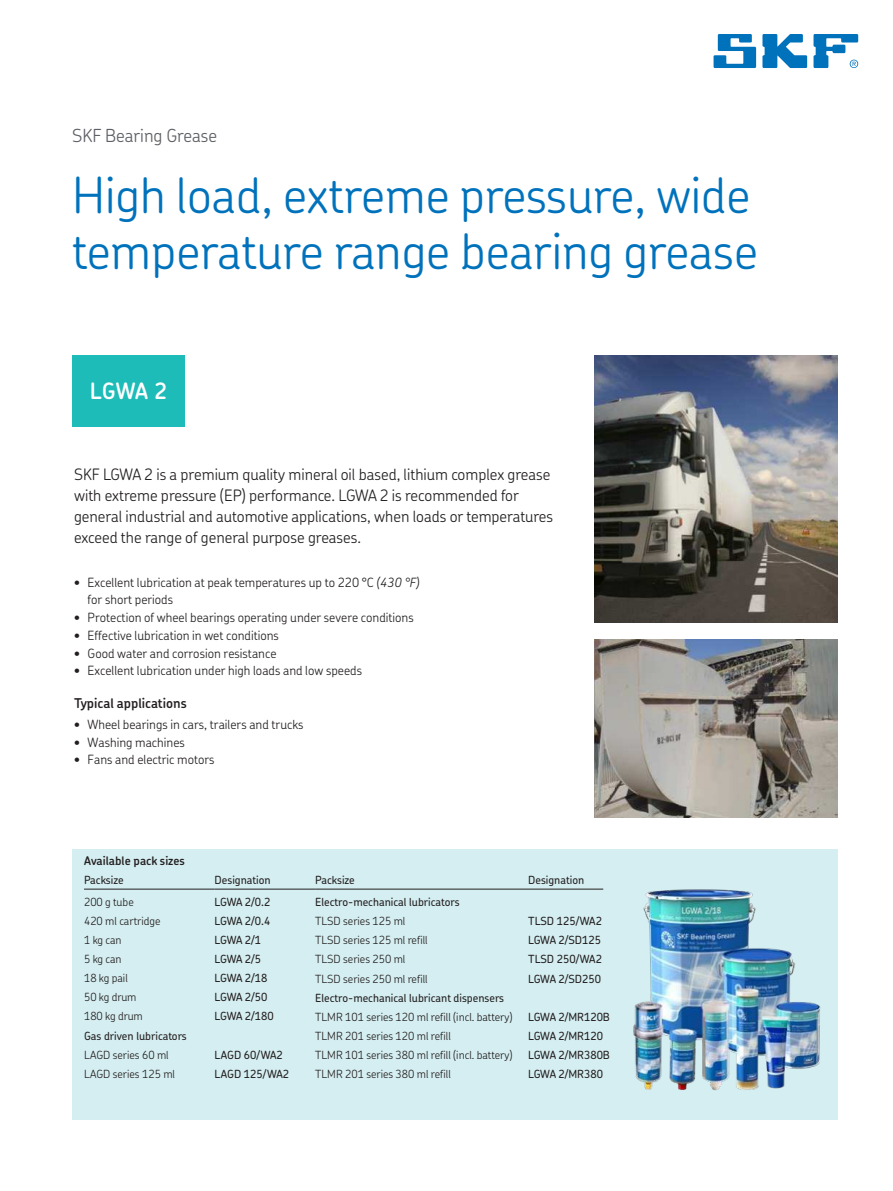
<style>
.page{position:relative;width:893px;height:1191px;background:#fff}
.page>*{position:absolute;margin:0;border:0;box-sizing:border-box;transform-origin:0 0}
.t1{font:300 49.5px/55.5px "SKF Chevin OT";color:#0072bc}
.t2{font:600 22.5px "SKF Chevin OT";color:#fff}
.t3{font:300 18px "SKF Chevin OT";color:#5c5f64}
.t4{font:300 15.75px/21px "SKF Chevin OT";color:#231f20}
.t5{font:600 13.5px "SKF Chevin OT";color:#231f20}
.t6{font:300 12.75px/17.7px "SKF Chevin OT";color:#231f20}
.t7{font:600 12px "SKF Chevin OT";color:#231f20}
.t8{font:500 11.25px "SKF Chevin OT";color:#231f20}
.t9{font:300 11.25px "SKF Chevin OT";color:#231f20}
.s1{font-style:italic}
</style>
<div class="page">
<svg style="left:713px;top:34px;width:43px;height:34px"></svg>
<svg style="left:762px;top:34px;width:45px;height:34px"></svg>
<svg style="left:813px;top:34px;width:45px;height:34px"></svg>
<div style="left:72px;top:850px;width:765px;height:270px;background:#d5eef1"></div>
<div style="left:72px;top:355px;width:113px;height:72px;background:#1dbcb8"></div>
<img style="left:594px;top:355px;width:243px;height:267px">
<img style="left:594px;top:640px;width:243px;height:178px">
<img style="left:603px;top:867px;width:235px;height:236px">
<hr style="left:84px;top:889px;width:131px;height:1px;background:#231f20">
<hr style="left:215px;top:889px;width:100px;height:1px;background:#231f20">
<hr style="left:315px;top:889px;width:288px;height:1px;background:#231f20">
<h3 class="t3" style="left:72px;top:127px;width:147px">SKF Bearing Grease</h3>
<h1 class="t1" style="left:72px;top:170px;width:687px">High load, extreme pressure, wide temperature range bearing grease</h1>
<h2 class="t2" style="left:90px;top:380px;width:79px">LGWA 2</h2>
<p class="t4" style="left:74px;top:464px;width:480px">SKF LGWA 2 is a premium quality mineral oil based, lithium complex grease with extreme pressure (EP) performance. LGWA 2 is recommended for general industrial and automotive applications, when loads or temperatures exceed the range of general purpose greases.</p>
<p class="t6" style="left:74px;top:574px;width:347px">" Excellent lubrication at peak temperatures up to 220 °C <span class="s1">(430 °F)</span></p>
<p class="t6" style="left:88px;top:591px;width:87px">for short periods</p>
<p class="t6" style="left:74px;top:609px;width:341px">" Protection of wheel bearings operating under severe conditions</p>
<p class="t6" style="left:74px;top:627px;width:206px">" Effective lubrication in wet conditions</p>
<p class="t6" style="left:74px;top:645px;width:204px">" Good water and corrosion resistance</p>
<p class="t6" style="left:74px;top:663px;width:289px">" Excellent lubrication under high loads and low speeds</p>
<p class="t5" style="left:74px;top:697px;width:114px">Typical applications</p>
<p class="t6" style="left:74px;top:716px;width:231px">" Wheel bearings in cars, trailers and trucks " Washing machines<br>" Fans and electric motors</p>
<p class="t7" style="left:84px;top:855px;width:102px">Available pack sizes</p>
<p class="t8" style="left:84px;top:875px;width:41px">Packsize</p>
<p class="t8" style="left:215px;top:875px;width:58px">Designation</p>
<p class="t9" style="left:84px;top:897px;width:51px">200 g tube</p>
<p class="t8" style="left:215px;top:897px;width:57px">LGWA 2/0.2</p>
<p class="t9" style="left:84px;top:916px;width:78px">420 ml cartridge</p>
<p class="t8" style="left:215px;top:916px;width:57px">LGWA 2/0.4</p>
<p class="t9" style="left:84px;top:935px;width:39px">1 kg can</p>
<p class="t8" style="left:215px;top:935px;width:48px">LGWA 2/1</p>
<p class="t9" style="left:84px;top:954px;width:39px">5 kg can</p>
<p class="t8" style="left:215px;top:954px;width:48px">LGWA 2/5</p>
<p class="t9" style="left:84px;top:973px;width:45px">18 kg pail</p>
<p class="t8" style="left:215px;top:973px;width:54px">LGWA 2/18</p>
<p class="t9" style="left:84px;top:992px;width:54px">50 kg drum</p>
<p class="t8" style="left:215px;top:992px;width:54px">LGWA 2/50</p>
<p class="t9" style="left:84px;top:1011px;width:60px">180 kg drum</p>
<p class="t8" style="left:215px;top:1011px;width:61px">LGWA 2/180</p>
<p class="t8" style="left:84px;top:1030px;width:104px">Gas driven lubricators</p>
<p class="t9" style="left:84px;top:1049px;width:86px">LAGD series 60 ml</p>
<p class="t8" style="left:215px;top:1049px;width:70px">LAGD 60/WA2</p>
<p class="t9" style="left:84px;top:1068px;width:92px">LAGD series 125 ml</p>
<p class="t8" style="left:215px;top:1068px;width:76px">LAGD 125/WA2</p>
<p class="t8" style="left:315px;top:875px;width:41px">Packsize</p>
<p class="t8" style="left:528px;top:875px;width:58px">Designation</p>
<p class="t8" style="left:315px;top:896px;width:146px">Electro-mechanical lubricators</p>
<p class="t9" style="left:315px;top:916px;width:92px">TLSD series 125 ml</p>
<p class="t8" style="left:528px;top:915px;width:75px">TLSD 125/WA2</p>
<p class="t9" style="left:315px;top:935px;width:114px">TLSD series 125 ml refill</p>
<p class="t8" style="left:528px;top:935px;width:74px">LGWA 2/SD125</p>
<p class="t9" style="left:315px;top:954px;width:92px">TLSD series 250 ml</p>
<p class="t8" style="left:528px;top:954px;width:75px">TLSD 250/WA2</p>
<p class="t9" style="left:315px;top:973px;width:114px">TLSD series 250 ml refill</p>
<p class="t8" style="left:528px;top:973px;width:74px">LGWA 2/SD250</p>
<p class="t8" style="left:315px;top:992px;width:190px">Electro-mechanical lubricant dispensers</p>
<p class="t9" style="left:315px;top:1011px;width:199px">TLMR 101 series 120 ml refill (incl. battery)</p>
<p class="t8" style="left:528px;top:1011px;width:83px">LGWA 2/MR120B</p>
<p class="t9" style="left:315px;top:1031px;width:137px">TLMR 201 series 120 ml refill</p>
<p class="t8" style="left:528px;top:1031px;width:76px">LGWA 2/MR120</p>
<p class="t9" style="left:315px;top:1050px;width:199px">TLMR 101 series 380 ml refill (incl. battery)</p>
<p class="t8" style="left:528px;top:1050px;width:83px">LGWA 2/MR380B</p>
<p class="t9" style="left:315px;top:1069px;width:137px">TLMR 201 series 380 ml refill</p>
<p class="t8" style="left:528px;top:1069px;width:76px">LGWA 2/MR380</p>
</div>
